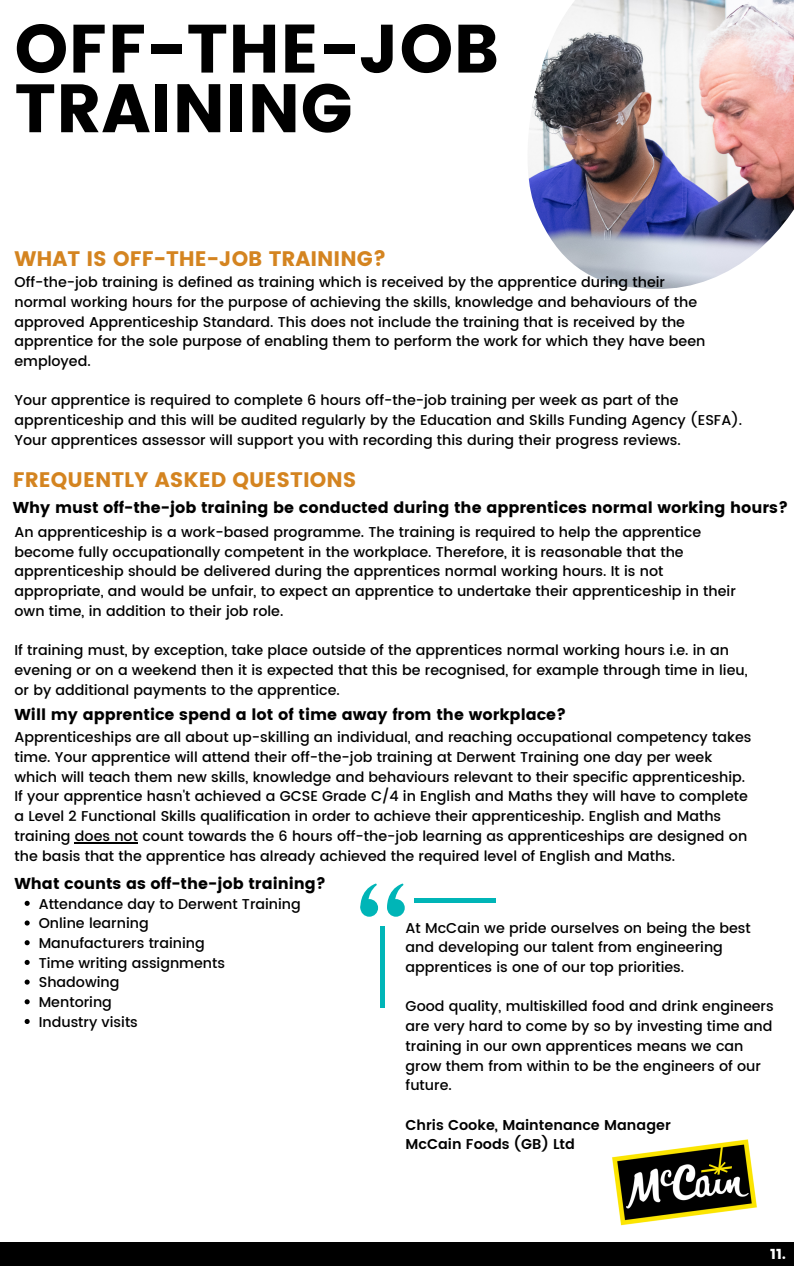
<style>
.page{position:relative;width:794px;height:1266px;background:#fff}
.page>*{position:absolute;margin:0;border:0;box-sizing:border-box;transform-origin:0 0}
.t1{font:700 68.25px/59.6px "Poppins";color:#000}
.t2{font:700 21px "Poppins";color:#d48420}
.t3{font:700 15.75px "Poppins";color:#000}
.t4{font:500 14.25px/19.6px "Poppins";color:#000}
.t5{font:600 14.25px/19.6px "Poppins";color:#000}
.t6{font:700 14.25px "Poppins";color:#fff}
</style>
<div class="page">
<img style="left:528px;top:0;width:265px;height:289px">
<div style="left:0;top:1241px;width:793px;height:25px;background:#000"></div>
<div style="left:387px;top:899px;width:17px;height:17px;background:#00b5b7;border-radius:50%"></div>
<svg style="left:387px;top:883px;width:16px;height:31px"></svg>
<div style="left:360px;top:899px;width:18px;height:17px;background:#00b5b7;border-radius:50%"></div>
<svg style="left:360px;top:883px;width:17px;height:31px"></svg>
<hr style="left:380px;top:926px;width:4px;height:82px;background:#00b5b7">
<hr style="left:414px;top:898px;width:82px;height:4px;background:#00b5b7">
<hr style="left:75px;top:842px;width:63px;height:1px;background:#000">
<img style="left:612px;top:1139px;width:144px;height:86px">
<svg style="left:25px;top:901px;width:5px;height:5px"></svg>
<svg style="left:25px;top:920px;width:5px;height:5px"></svg>
<svg style="left:25px;top:940px;width:5px;height:5px"></svg>
<svg style="left:25px;top:960px;width:5px;height:5px"></svg>
<svg style="left:25px;top:979px;width:5px;height:5px"></svg>
<svg style="left:25px;top:999px;width:5px;height:5px"></svg>
<svg style="left:25px;top:1019px;width:5px;height:5px"></svg>
<h1 class="t1" style="left:14px;top:19px;width:486px">OFF-THE-JOB<br>TRAINING</h1>
<p class="t2" style="left:14px;top:243px;width:373px">WHAT IS OFF-THE-JOB TRAINING?</p>
<h3 class="t4" style="left:14px;top:272px;width:692px">Off-the-job training is defined as training which is received by the apprentice during their normal working hours for the purpose of achieving the skills, knowledge and behaviours of the approved Apprenticeship Standard. This does not include the training that is received by the apprentice for the sole purpose of enabling them to perform the work for which they have been employed.</h3>
<h3 class="t4" style="left:14px;top:391px;width:729px">Your apprentice is required to complete 6 hours off-the-job training per week as part of the apprenticeship and this will be audited regularly by the Education and Skills Funding Agency (ESFA).<br>Your apprentices assessor will support you with recording this during their progress reviews.</h3>
<h3 class="t2" style="left:13px;top:464px;width:345px">FREQUENTLY ASKED QUESTIONS</h3>
<h3 class="t3" style="left:13px;top:497px;width:776px">Why must off-the-job training be conducted during the apprentices normal working hours?</h3>
<h3 class="t4" style="left:14px;top:522px;width:722px">An apprenticeship is a work-based programme. The training is required to help the apprentice become fully occupationally competent in the workplace. Therefore, it is reasonable that the apprenticeship should be delivered during the apprentices normal working hours. It is not appropriate, and would be unfair, to expect an apprentice to undertake their apprenticeship in their own time, in addition to their job role.</h3>
<h3 class="t4" style="left:14px;top:640px;width:734px">If training must, by exception, take place outside of the apprentices normal working hours i.e. in an evening or on a weekend then it is expected that this be recognised, for example through time in lieu, or by additional payments to the apprentice.</h3>
<p class="t3" style="left:14px;top:704px;width:553px">Will my apprentice spend a lot of time away from the workplace?</p>
<h3 class="t4" style="left:14px;top:727px;width:738px">Apprenticeships are all about up-skilling an individual, and reaching occupational competency takes time. Your apprentice will attend their off-the-job training at Derwent Training one day per week which will teach them new skills, knowledge and behaviours relevant to their specific apprenticeship.<br>If your apprentice hasn't achieved a GCSE Grade C/4 in English and Maths they will have to complete a Level 2 Functional Skills qualification in order to achieve their apprenticeship. English and Maths training does not count towards the 6 hours off-the-job learning as apprenticeships are designed on the basis that the apprentice has already achieved the required level of English and Maths.</h3>
<h2 class="t3" style="left:14px;top:872px;width:313px">What counts as off-the-job training?</h2>
<p class="t4" style="left:39px;top:894px;width:263px">Attendance day to Derwent Training</p>
<p class="t4" style="left:39px;top:913px;width:111px">Online learning</p>
<h3 class="t4" style="left:39px;top:933px;width:167px">Manufacturers training</h3>
<h3 class="t4" style="left:39px;top:953px;width:188px">Time writing assignments</h3>
<h3 class="t4" style="left:39px;top:972px;width:82px">Shadowing</h3>
<p class="t4" style="left:39px;top:992px;width:75px">Mentoring</p>
<h3 class="t4" style="left:39px;top:1012px;width:101px">Industry visits</h3>
<p class="t4" style="left:405px;top:918px;width:346px">At McCain we pride ourselves on being the best and developing our talent from engineering apprentices is one of our top priorities.</p>
<p class="t4" style="left:405px;top:996px;width:369px">Good quality, multiskilled food and drink engineers are very hard to come by so by investing time and training in our own apprentices means we can grow them from within to be the engineers of our future.</p>
<p class="t5" style="left:405px;top:1115px;width:266px">Chris Cooke, Maintenance Manager<br>McCain Foods (GB) Ltd</p>
<p class="t6" style="left:769px;top:1244px;width:17px">11.</p>
</div>
